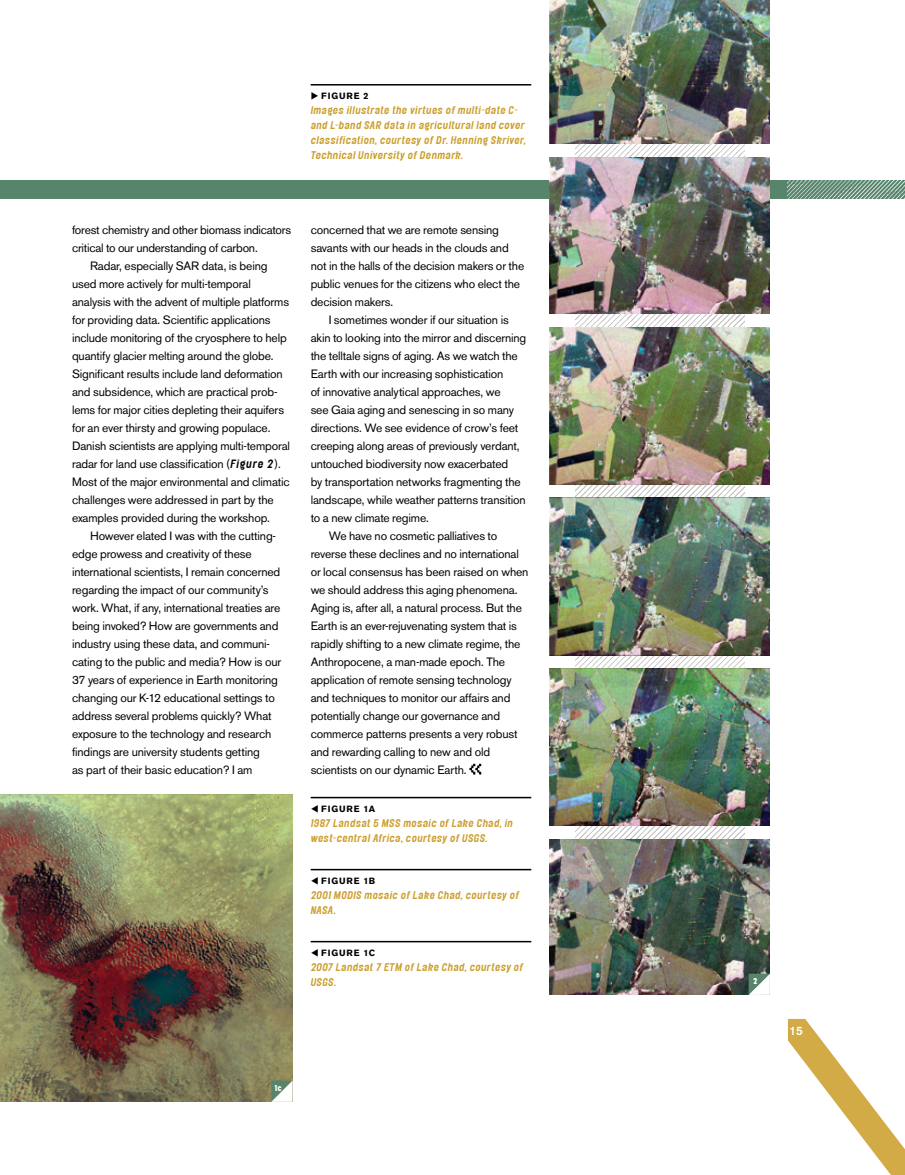
<style>
.page{position:relative;width:905px;height:1175px;background:#fff}
.page>*{position:absolute;margin:0;border:0;box-sizing:border-box;transform-origin:0 0}
.Dept_BT{font:12px/18px "Akzidenz Grotesk BE";letter-spacing:-.015em;color:#000}
.Dept_BT-2{font:500 12px "Akzidenz Grotesk BE";color:#fff}
.CL{font:italic 500 9.75px/15px "Elephant";letter-spacing:.02em;color:#cb9e2b}
.CL_header{font:700 9px "Akzidenz Grotesk BE";letter-spacing:.105em;color:#000}
.CL_header_RIGHT{font:700 9px "Akzidenz Grotesk BE";letter-spacing:.105em;color:#000}
.t1{font:900 7.5px "Elephant";color:#fff}
.s1{font-family:"Elephant";font-weight:500;font-style:italic;font-size:10.5px}
</style>
<div class="page">
<svg style="left:787px;top:1018px;width:117px;height:156px"></svg>
<div style="left:0;top:180px;width:904px;height:18px;background:#56856c"></div>
<img style="left:788px;top:180px;width:116px;height:18px">
<img style="left:575px;top:655px;width:169px;height:184px">
<img style="left:575px;top:144px;width:169px;height:354px">
<svg style="left:469px;top:763px;width:12px;height:11px"></svg>
<hr style="left:310px;top:796px;width:221px;height:2px;background:#000">
<hr style="left:310px;top:868px;width:221px;height:2px;background:#000">
<hr style="left:310px;top:940px;width:221px;height:2px;background:#000">
<hr style="left:310px;top:84px;width:221px;height:2px;background:#000">
<img style="left:549px;top:839px;width:221px;height:155px">
<img style="left:549px;top:668px;width:221px;height:157px">
<img style="left:549px;top:498px;width:221px;height:157px">
<img style="left:549px;top:327px;width:221px;height:157px">
<img style="left:549px;top:157px;width:221px;height:157px">
<img style="left:549px;top:0;width:221px;height:144px">
<img style="left:0;top:794px;width:292px;height:307px">
<svg style="left:271px;top:1080px;width:21px;height:21px"></svg>
<svg style="left:748px;top:973px;width:22px;height:22px"></svg>
<p class="CL_header_RIGHT" style="left:321px;top:91px;width:49px">FIGURE 2</p>
<p class="CL" style="left:310px;top:103px;width:217px">Images illustrate the virtues of multi-date C&shy;and L-band SAR data in agricultural land cover classification, courtesy of Dr. Henning Skriver, Technical University of Denmark.</p>
<p class="Dept_BT" style="left:72px;top:221px;width:221px">forest chemistry and other biomass indicators critical to our understanding of carbon.</p>
<p class="Dept_BT" style="left:72px;top:257px;width:219px;text-indent:18px">Radar, especially SAR data, is being used more actively for multi-temporal analysis with the advent of multiple platforms for providing data. Scientific applications include monitoring of the cryosphere to help quantify glacier melting around the globe.<br>Significant results include land deformation and subsidence, which are practical prob&shy;lems for major cities depleting their aquifers for an ever thirsty and growing populace.<br>Danish scientists are applying multi-temporal radar for land use classification (<span class="s1">Figure 2</span>).<br>Most of the major environmental and climatic challenges were addressed in part by the examples provided during the workshop.</p>
<p class="Dept_BT" style="left:72px;top:527px;width:211px;text-indent:18px">However elated I was with the cutting&shy;edge prowess and creativity of these international scientists, I remain concerned regarding the impact of our community’s work. What, if any, international treaties are being invoked? How are governments and industry using these data, and communi&shy;cating to the public and media? How is our 37 years of experience in Earth monitoring changing our K-12 educational settings to address several problems quickly? What exposure to the technology and research findings are university students getting<br>as part of their basic education? I am</p>
<p class="Dept_BT" style="left:310px;top:221px;width:215px">concerned that we are remote sensing savants with our heads in the clouds and not in the halls of the decision makers or the public venues for the citizens who elect the decision makers.</p>
<p class="Dept_BT" style="left:310px;top:311px;width:217px;text-indent:18px">I sometimes wonder if our situation is akin to looking into the mirror and discerning the telltale signs of aging. As we watch the Earth with our increasing sophistication<br>of innovative analytical approaches, we<br>see Gaia aging and senescing in so many directions. We see evidence of crow’s feet creeping along areas of previously verdant, untouched biodiversity now exacerbated<br>by transportation networks fragmenting the landscape, while weather patterns transition to a new climate regime.</p>
<p class="Dept_BT" style="left:310px;top:527px;width:219px;text-indent:18px">We have no cosmetic palliatives to reverse these declines and no international or local consensus has been raised on when we should address this aging phenomena.<br>Aging is, after all, a natural process. But the Earth is an ever-rejuvenating system that is rapidly shifting to a new climate regime, the Anthropocene, a man-made epoch. The application of remote sensing technology and techniques to monitor our affairs and potentially change our governance and commerce patterns presents a very robust and rewarding calling to new and old scientists on our dynamic Earth.</p>
<p class="CL_header" style="left:321px;top:803px;width:56px">FIGURE 1A</p>
<p class="CL" style="left:310px;top:815px;width:204px">1987 Landsat 5 MSS mosaic of Lake Chad, in west-central Africa, courtesy of USGS.</p>
<p class="CL_header" style="left:321px;top:875px;width:56px">FIGURE 1B</p>
<p class="CL" style="left:310px;top:887px;width:210px">2001 MODIS mosaic of Lake Chad, courtesy of<br>NASA.</p>
<p class="CL_header" style="left:321px;top:947px;width:55px">FIGURE 1C</p>
<p class="CL" style="left:310px;top:959px;width:214px">2007 Landsat 7 ETM of Lake Chad, courtesy of<br>USGS.</p>
<p class="t1" style="left:274px;top:1082px;width:9px">1c</p>
<p class="t1" style="left:753px;top:975px;width:6px">2</p>
<p class="Dept_BT-2" style="left:789px;top:1023px;width:15px">15</p>
</div>
